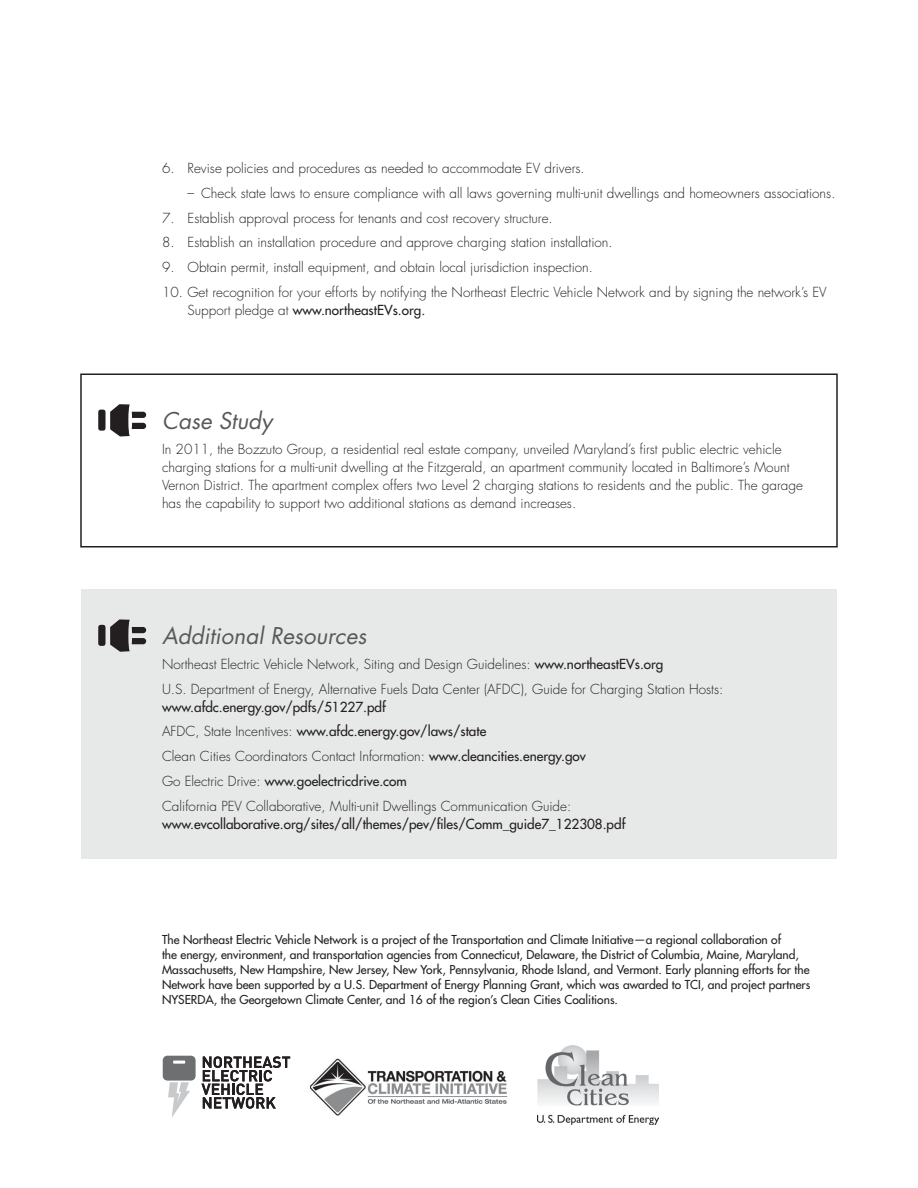
<style>
.page{position:relative;width:918px;height:1188px;background:#fff}
.page>*{position:absolute;margin:0;border:0;box-sizing:border-box;transform-origin:0 0}
.head1{font:italic 22.5px "Futura Std";color:#58595b}
.Resources{font:300 13.5px/18px "Futura Std";color:#231f20}
.numbered_list{font:300 13.5px/18px "Futura Std";color:#231f20}
.Resources-2{font:500 13.5px/18px "Futura Std";color:#231f20}
.bullet2{font:300 13.5px "Futura Std";color:#231f20}
.body{font:500 12px/15px "Futura Std";color:#231f20}
.s1{font-weight:500}
.s2{font-weight:300}
</style>
<div class="page">
<div style="left:81px;top:590px;width:756px;height:270px;background:#e7e8e8"></div>
<div style="left:80px;top:374px;width:758px;height:174px;border:2px solid #231f20"></div>
<div style="left:98px;top:625px;width:8px;height:21px;background:#231f20;border-radius:3px"></div>
<svg style="left:110px;top:619px;width:36px;height:33px"></svg>
<div style="left:98px;top:410px;width:8px;height:21px;background:#231f20;border-radius:3px"></div>
<svg style="left:110px;top:404px;width:36px;height:33px"></svg>
<img style="left:310px;top:1058px;width:198px;height:57px">
<img style="left:537px;top:1045px;width:121px;height:80px">
<svg style="left:163px;top:1056px;width:33px;height:61px"></svg>
<svg style="left:202px;top:1056px;width:88px;height:53px"></svg>
<p class="numbered_list" style="left:162px;top:160px;width:424px">6. Revise policies and procedures as needed to accommodate EV drivers.</p>
<p class="bullet2" style="left:188px;top:185px;width:650px">– Check state laws to ensure compliance with all laws governing multi-unit dwellings and homeowners associations.</p>
<p class="numbered_list" style="left:162px;top:209px;width:392px">7. Establish approval process for tenants and cost recovery structure.</p>
<p class="numbered_list" style="left:162px;top:234px;width:452px">8. Establish an installation procedure and approve charging station installation.</p>
<p class="numbered_list" style="left:162px;top:259px;width:433px">9. Obtain permit, install equipment, and obtain local jurisdiction inspection.</p>
<p class="numbered_list" style="left:188px;top:283px;width:641px;text-indent:-26px">10. Get recognition for your efforts by notifying the Northeast Electric Vehicle Network and by signing the network’s EV<br>Support pledge at <span class="s1">www.northeastEVs.org.</span></p>
<p class="head1" style="left:162px;top:406px;width:112px">Case Study</p>
<p class="Resources" style="left:162px;top:440px;width:642px">In 2011, the Bozzuto Group, a residential real estate company, unveiled Maryland’s first public electric vehicle charging stations for a multi-unit dwelling at the Fitzgerald, an apartment community located in Baltimore’s Mount Vernon District. The apartment complex offers two Level 2 charging stations to residents and the public. The garage has the capability to support two additional stations as demand increases.</p>
<p class="head1" style="left:162px;top:621px;width:206px">Additional Resources</p>
<p class="Resources" style="left:162px;top:655px;width:503px">Northeast Electric Vehicle Network, Siting and Design Guidelines: <span class="s1">www.northeastEVs.org</span></p>
<p class="Resources" style="left:162px;top:680px;width:563px">U.S. Department of Energy, Alternative Fuels Data Center (AFDC), Guide for Charging Station Hosts: <span class="s1">www.afdc.energy.gov/pdfs/51227.pdf</span></p>
<p class="Resources-2" style="left:162px;top:722px;width:326px"><span class="s2">AFDC, State Incentives:</span> www.afdc.energy.gov/laws/state</p>
<p class="Resources" style="left:162px;top:748px;width:425px">Clean Cities Coordinators Contact Information: <span class="s1">www.cleancities.energy.gov</span></p>
<p class="Resources-2" style="left:162px;top:772px;width:246px"><span class="s2">Go Electric Drive:</span> www.goelectricdrive.com</p>
<p class="Resources-2" style="left:162px;top:797px;width:465px"><span class="s2">California PEV Collaborative, Multi-unit Dwellings Communication Guide: </span>www.evcollaborative.org/sites/all/themes/pev/files/Comm_guide7_122308.pdf</p>
<p class="body" style="left:162px;top:933px;width:650px">The Northeast Electric Vehicle Network is a project of the Transportation and Climate Initiative—a regional collaboration of<br>the energy, environment, and transportation agencies from Connecticut, Delaware, the District of Columbia, Maine, Maryland, Massachusetts, New Hampshire, New Jersey, New York, Pennsylvania, Rhode Island, and Vermont. Early planning efforts for the Network have been supported by a U.S. Department of Energy Planning Grant, which was awarded to TCI, and project partners NYSERDA, the Georgetown Climate Center, and 16 of the region’s Clean Cities Coalitions.</p>
</div>
